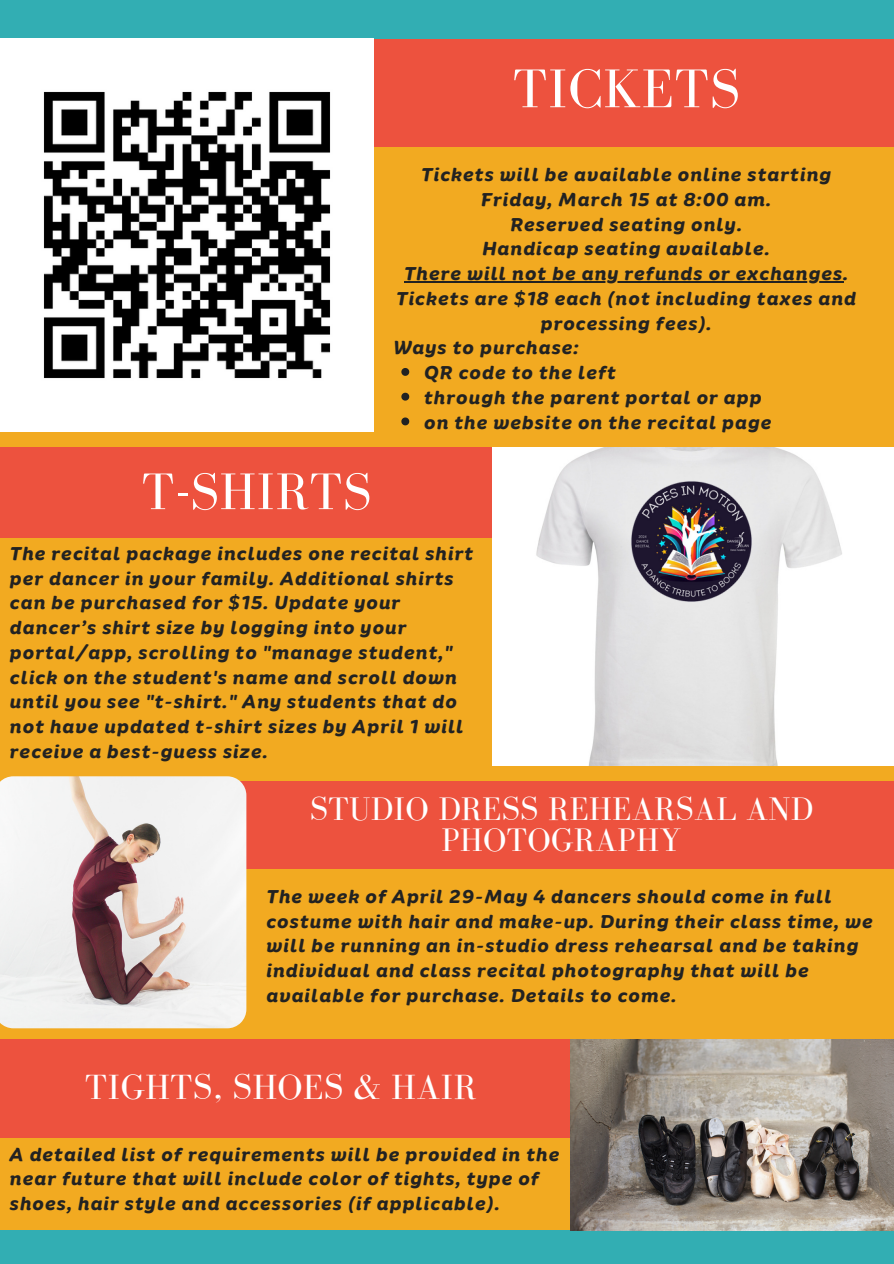
<style>
.page{position:relative;width:894px;height:1264px;background:#fff}
.page>*{position:absolute;margin:0;border:0;box-sizing:border-box;transform-origin:0 0}
.t1{font:56.1px "Bodoni FLF";letter-spacing:.01em;color:#fff}
.t2{font:52.95px "Bodoni FLF";letter-spacing:.01em;color:#fff}
.t3{font:36px "Bodoni FLF";letter-spacing:.01em;color:#fff}
.t4{font:33.45px/30.3px "Bodoni FLF";letter-spacing:.01em;color:#fff;text-align:center}
.t5{font:italic 700 18px/24.8px "Binate Display";letter-spacing:.06em;color:#222}
</style>
<div class="page">
<div style="left:0;top:14px;width:893px;height:1239px;background:#f2aa21"></div>
<div style="left:0;top:1230px;width:893px;height:33px;background:#32aeb3"></div>
<div style="left:0;top:0;width:893px;height:38px;background:#32aeb3"></div>
<div style="left:354px;top:39px;width:539px;height:107px;background:#ed523e"></div>
<img style="left:0;top:38px;width:374px;height:393px">
<div style="left:0;top:447px;width:512px;height:90px;background:#ed523e"></div>
<img style="left:492px;top:447px;width:401px;height:318px">
<hr style="left:404px;top:281px;width:439px;height:1px;background:#222">
<svg style="left:401px;top:368px;width:8px;height:8px"></svg>
<svg style="left:401px;top:393px;width:8px;height:7px"></svg>
<svg style="left:401px;top:417px;width:8px;height:8px"></svg>
<img style="left:626px;top:476px;width:130px;height:130px;border-radius:50%">
<div style="left:226px;top:781px;width:667px;height:88px;background:#ed523e"></div>
<img style="left:0;top:776px;width:246px;height:252px">
<div style="left:0;top:1039px;width:587px;height:98px;background:#ed523e"></div>
<img style="left:570px;top:1039px;width:323px;height:191px">
<p class="t1" style="left:512px;top:58px;width:229px">TICKETS</p>
<p class="t2" style="left:141px;top:463px;width:231px">T-SHIRTS</p>
<p class="t5" style="left:421px;top:160px;width:411px;text-align:center">Tickets will be available online starting<br>Friday, March 15 at 8:00 am.<br>Reserved seating only.<br>Handicap seating available.</p>
<h1 class="t5" style="left:404px;top:259px;width:445px">There will not be any refunds or exchanges.</h1>
<h1 class="t5" style="left:396px;top:284px;width:461px">Tickets are $18 each (not including taxes and</h1>
<h1 class="t5" style="left:540px;top:308px;width:172px">processing fees).</h1>
<h1 class="t5" style="left:393px;top:333px;width:187px">Ways to purchase:</h1>
<h1 class="t5" style="left:424px;top:358px;width:193px">QR code to the left</h1>
<h1 class="t5" style="left:424px;top:383px;width:339px">through the parent portal or app</h1>
<h1 class="t5" style="left:424px;top:407px;width:349px">on the website on the recital page</h1>
<p class="t5" style="left:10px;top:538px;width:464px">The recital package includes one recital shirt per dancer in your family. Additional shirts can be purchased for $15. Update your dancer’s shirt size by logging into your portal/app, scrolling to "manage student," click on the student's name and scroll down until you see "t-shirt." Any students that do not have updated t-shirt sizes by April 1 will receive a best-guess size.</p>
<p class="t4" style="left:309px;top:794px;width:504px">STUDIO DRESS REHEARSAL AND<br>PHOTOGRAPHY</p>
<h1 class="t5" style="left:266px;top:881px;width:607px">The week of April 29-May 4 dancers should come in full costume with hair and make-up. During their class time, we will be running an in-studio dress rehearsal and be taking individual and class recital photography that will be available for purchase. Details to come.</h1>
<p class="t3" style="left:85px;top:1067px;width:393px">TIGHTS, SHOES &amp; HAIR</p>
<h3 class="t5" style="left:10px;top:1139px;width:551px">A detailed list of requirements will be provided in the near future that will include color of tights, type of shoes, hair style and accessories (if applicable).</h3>
</div>
